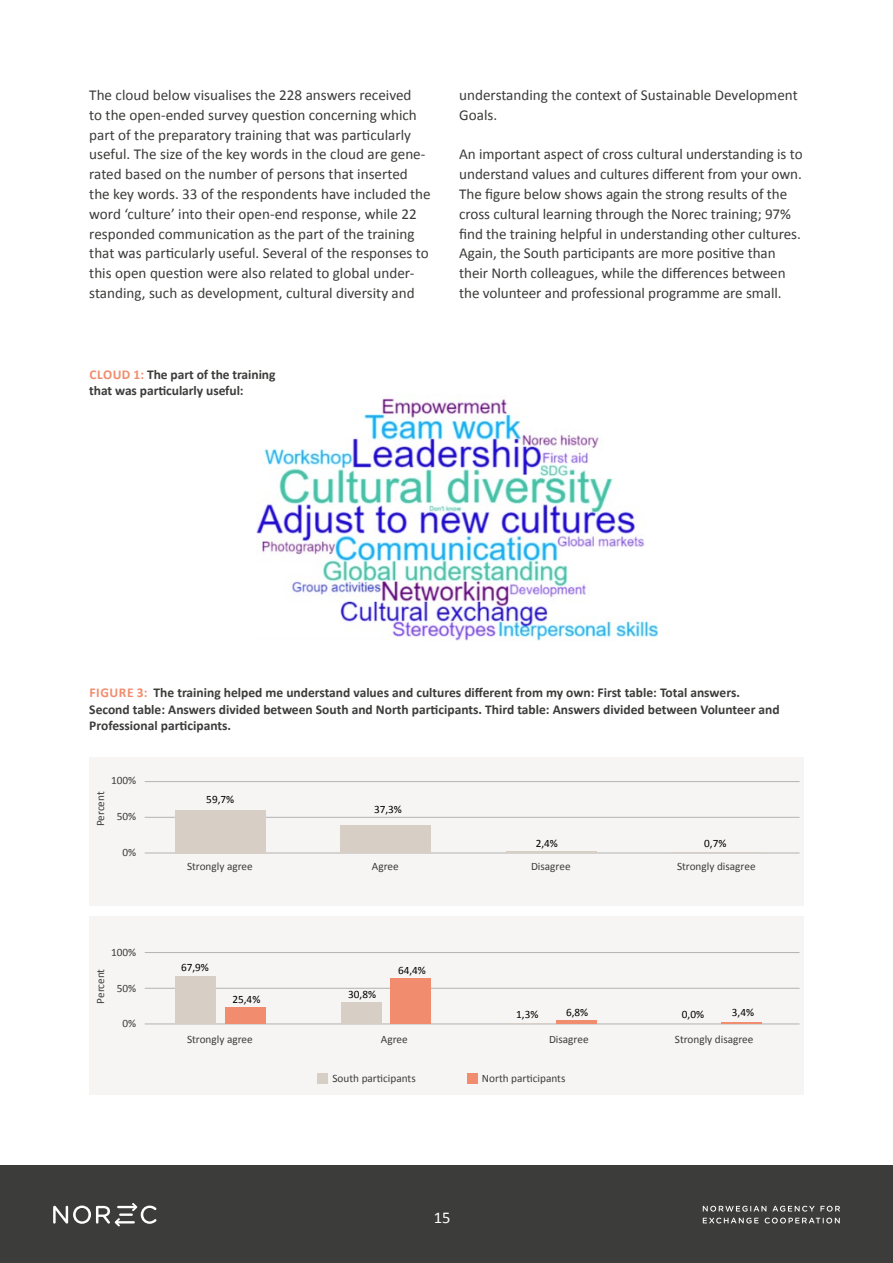
<style>
.page{position:relative;width:893px;height:1263px;background:#fff}
.page>*{position:absolute;margin:0;border:0;box-sizing:border-box;transform-origin:0 0}
.t1{font:16.5px "Calibri";color:#fff}
.t2{font:15.15px/19.8px "Calibri";letter-spacing:-.005em;color:#3c3c3b}
.t3{font:700 13.5px/16.5px "Calibri";color:#3c3c3b}
.t4{font:12.6px "Calibri";color:#000}
.t5{font:11.25px "Calibri";color:#3c3c3b}
.t6{font:11.25px "Calibri";color:#000}
.t7{font:11.1px "Calibri";color:#000}
.s1{color:#f18d6e}
</style>
<div class="page">
<div style="left:0;top:1165px;width:893px;height:98px;background:#3c3c3b"></div>
<svg style="left:53px;top:1203px;width:103px;height:23px"></svg>
<svg style="left:703px;top:1206px;width:63px;height:5px"></svg>
<svg style="left:772px;top:1206px;width:42px;height:5px"></svg>
<svg style="left:820px;top:1206px;width:20px;height:5px"></svg>
<svg style="left:703px;top:1217px;width:56px;height:6px"></svg>
<svg style="left:765px;top:1217px;width:75px;height:6px"></svg>
<img style="left:256px;top:398px;width:401px;height:242px">
<div style="left:89px;top:757px;width:715px;height:148px;background:#f7f5f4"></div>
<hr style="left:145px;top:853px;width:654px;height:1px;background:#b3b2b2">
<hr style="left:145px;top:817px;width:654px;height:1px;background:#b3b2b2">
<hr style="left:145px;top:781px;width:654px;height:1px;background:#b3b2b2">
<div style="left:176px;top:810px;width:90px;height:43px;background:#d7cfc6"></div>
<div style="left:341px;top:826px;width:90px;height:27px;background:#d7cfc6"></div>
<hr style="left:506px;top:852px;width:90px;height:1px;background:#d7cfc6">
<hr style="left:671px;top:852px;width:90px;height:1px;background:#d7cfc6">
<div style="left:89px;top:916px;width:715px;height:178px;background:#f7f5f4"></div>
<hr style="left:145px;top:1023px;width:654px;height:1px;background:#b3b2b2">
<hr style="left:145px;top:988px;width:654px;height:1px;background:#b3b2b2">
<hr style="left:145px;top:952px;width:654px;height:1px;background:#b3b2b2">
<hr style="left:721px;top:1022px;width:40px;height:2px;background:#f18d6e">
<div style="left:176px;top:976px;width:40px;height:48px;background:#d7cfc6"></div>
<div style="left:225px;top:1007px;width:41px;height:17px;background:#f18d6e"></div>
<div style="left:341px;top:1003px;width:40px;height:21px;background:#d7cfc6"></div>
<div style="left:391px;top:978px;width:40px;height:46px;background:#f18d6e"></div>
<hr style="left:506px;top:1023px;width:40px;height:1px;background:#d7cfc6">
<hr style="left:556px;top:1020px;width:40px;height:4px;background:#f18d6e">
<div style="left:317px;top:1073px;width:11px;height:11px;background:#d7cfc6"></div>
<div style="left:467px;top:1073px;width:10px;height:11px;background:#f18d6e"></div>
<p class="t2" style="left:89px;top:85px;width:343px">The cloud below visualises the 228 answers received<br>to the open-ended survey question concerning which part of the preparatory training that was particularly useful. The size of the key words in the cloud are gene&shy;rated based on the number of persons that inserted the key words. 33 of the respondents have included the word ‘culture’ into their open-end response, while 22 responded communication as the part of the training that was particularly useful. Several of the responses to this open question were also related to global under&shy;standing, such as development, cultural diversity and</p>
<p class="t4" style="left:199px;top:154px;width:33px">55,7%</p>
<p class="t4" style="left:199px;top:163px;width:33px">55,7%</p>
<p class="t7" style="left:345px;top:184px;width:29px">41,2%</p>
<p class="t3" style="left:89px;top:365px;width:188px"><span class="s1">CLOUD 1:</span> The part of the training that was particularly useful:</p>
<p class="t2" style="left:459px;top:85px;width:340px">understanding the context of Sustainable Development<br>Goals.</p>
<p class="t2" style="left:459px;top:144px;width:345px">An important aspect of cross cultural understanding is to understand values and cultures different from your own.<br>The figure below shows again the strong results of the cross cultural learning through the Norec training; 97% find the training helpful in understanding other cultures.<br>Again, the South participants are more positive than their North colleagues, while the differences between the volunteer and professional programme are small.</p>
<p class="t7" style="left:472px;top:201px;width:23px">2,4%</p>
<p class="t7" style="left:597px;top:201px;width:23px">0,7%</p>
<p class="t7" style="left:722px;top:201px;width:23px">0,0%</p>
<p class="t7" style="left:472px;top:210px;width:23px">2,4%</p>
<p class="t7" style="left:597px;top:210px;width:23px">0,7%</p>
<p class="t7" style="left:722px;top:210px;width:23px">0,0%</p>
<p class="t3" style="left:89px;top:684px;width:692px"><span class="s1">FIGURE 3:</span> The training helped me understand values and cultures different from my own: First table: Total answers.<br>Second table: Answers divided between South and North participants. Third table: Answers divided between Volunteer and<br>Professional participants.</p>
<p class="t5" style="left:111px;top:773px;width:27px">100%</p>
<p class="t5" style="left:117px;top:808px;width:21px">50%</p>
<p class="t5" style="left:123px;top:844px;width:15px">0%</p>
<p class="t5" style="left:93px;top:826px;width:36px;rotate:-90deg">Percent</p>
<p class="t5" style="left:111px;top:944px;width:27px">100%</p>
<p class="t5" style="left:117px;top:980px;width:21px">50%</p>
<p class="t5" style="left:123px;top:1016px;width:15px">0%</p>
<p class="t5" style="left:93px;top:1004px;width:36px;rotate:-90deg">Percent</p>
<p class="t6" style="left:206px;top:791px;width:29px">59,7%</p>
<p class="t6" style="left:374px;top:801px;width:29px">37,3%</p>
<p class="t6" style="left:536px;top:836px;width:24px">2,4%</p>
<p class="t6" style="left:704px;top:836px;width:24px">0,7%</p>
<p class="t5" style="left:187px;top:859px;width:67px">Strongly agree</p>
<p class="t5" style="left:372px;top:859px;width:28px">Agree</p>
<p class="t5" style="left:531px;top:859px;width:41px">Disagree</p>
<p class="t5" style="left:677px;top:859px;width:80px">Strongly disagree</p>
<p class="t6" style="left:181px;top:960px;width:29px">67,9%</p>
<p class="t6" style="left:398px;top:963px;width:29px">64,4%</p>
<p class="t6" style="left:232px;top:991px;width:29px">25,4%</p>
<p class="t6" style="left:348px;top:987px;width:29px">30,8%</p>
<p class="t6" style="left:516px;top:1006px;width:24px">1,3%</p>
<p class="t6" style="left:566px;top:1005px;width:24px">6,8%</p>
<p class="t6" style="left:682px;top:1006px;width:24px">0,0%</p>
<p class="t6" style="left:732px;top:1005px;width:24px">3,4%</p>
<p class="t5" style="left:187px;top:1032px;width:67px">Strongly agree</p>
<p class="t5" style="left:381px;top:1032px;width:28px">Agree</p>
<p class="t5" style="left:549px;top:1032px;width:41px">Disagree</p>
<p class="t5" style="left:675px;top:1032px;width:80px">Strongly disagree</p>
<p class="t5" style="left:332px;top:1070px;width:85px">South participants</p>
<p class="t5" style="left:482px;top:1070px;width:85px">North participants</p>
<p class="t1" style="left:434px;top:1206px;width:18px">15</p>
</div>
